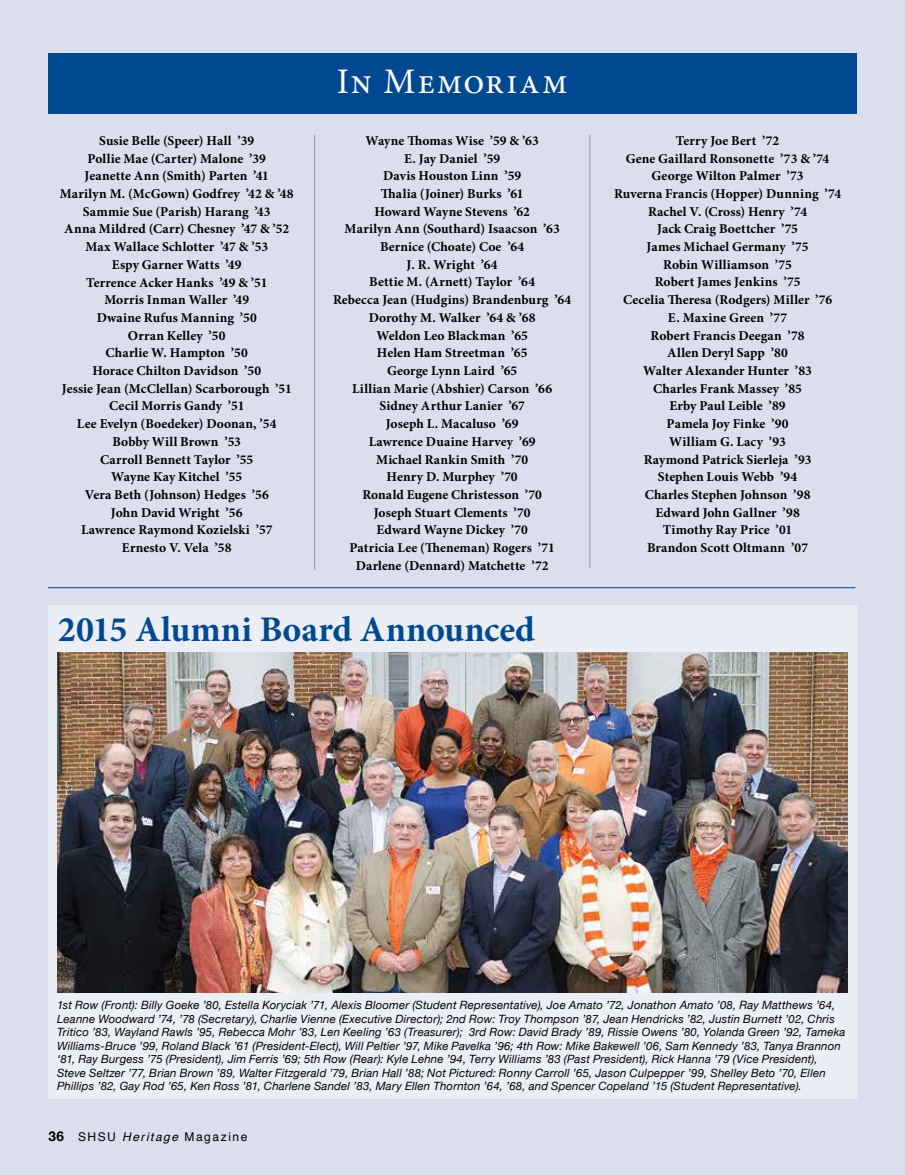
<style>
.page{position:relative;width:905px;height:1175px;background:#fff}
.page>*{position:absolute;margin:0;border:0;box-sizing:border-box;transform-origin:0 0}
.t1{font:700 36px "Minion Pro";letter-spacing:.005em;color:#004990}
.t2{font:36px "Minion Pro";letter-spacing:.055em;color:#fff}
.t3{font:700 13.5px/17.7px "Minion Pro";letter-spacing:.005em;color:#000;text-align:center}
.t4{font:12px "Helvetica";letter-spacing:.13em;color:#000}
.t5{font:italic 11.4px/13.5px "Helvetica Neue";letter-spacing:.015em;color:#000}
.s1{font-family:"Helvetica Neue";font-weight:700;font-size:13.5px}
.s2{font-style:italic}
</style>
<div class="page">
<div style="left:0;top:0;width:904px;height:1174px;background:#dbdeed"></div>
<div style="left:48px;top:53px;width:808px;height:61px;background:#004990"></div>
<hr style="left:48px;top:587px;width:807px;height:1px;background:#004990">
<hr style="left:589px;top:135px;width:1px;height:433px;background:#a7a9ac">
<hr style="left:314px;top:135px;width:1px;height:435px;background:#a7a9ac">
<div style="left:48px;top:605px;width:808px;height:494px;background:#eceef5"></div>
<img style="left:58px;top:652px;width:789px;height:340px">
<h1 class="t2" style="left:337px;top:57px;width:232px">In Memoriam</h1>
<p class="t3" style="left:60px;top:131px;width:235px">Susie Belle (Speer) Hall ’39<br>Pollie Mae (Carter) Malone ’39<br>Jeanette Ann (Smith) Parten ’41<br>Marilyn M. (McGown) Godfrey ’42 &amp; ’48<br>Sammie Sue (Parish) Harang ’43<br>Anna Mildred (Carr) Chesney ’47 &amp; ’52<br>Max Wallace Schlotter ’47 &amp; ’53<br>Espy Garner Watts ’49<br>Terrence Acker Hanks ’49 &amp; ’51<br>Morris Inman Waller ’49<br>Dwaine Rufus Manning ’50<br>Orran Kelley ’50<br>Charlie W. Hampton ’50<br>Horace Chilton Davidson ’50<br>Jessie Jean (McClellan) Scarborough ’51<br>Cecil Morris Gandy ’51<br>Lee Evelyn (Boedeker) Doonan, ’54<br>Bobby Will Brown ’53<br>Carroll Bennett Taylor ’55<br>Wayne Kay Kitchel ’55<br>Vera Beth (Johnson) Hedges ’56<br>John David Wright ’56<br>Lawrence Raymond Kozielski ’57<br>Ernesto V. Vela ’58</p>
<p class="t3" style="left:333px;top:131px;width:240px">Wayne Thomas Wise ’59 &amp; ’63<br>E. Jay Daniel ’59<br>Davis Houston Linn ’59<br>Thalia (Joiner) Burks ’61<br>Howard Wayne Stevens ’62<br>Marilyn Ann (Southard) Isaacson ’63<br>Bernice (Choate) Coe ’64<br>J. R. Wright ’64<br>Bettie M. (Arnett) Taylor ’64<br>Rebecca Jean (Hudgins) Brandenburg ’64<br>Dorothy M. Walker ’64 &amp; ’68<br>Weldon Leo Blackman ’65<br>Helen Ham Streetman ’65<br>George Lynn Laird ’65<br>Lillian Marie (Abshier) Carson ’66<br>Sidney Arthur Lanier ’67<br>Joseph L. Macaluso ’69<br>Lawrence Duaine Harvey ’69<br>Michael Rankin Smith ’70<br>Henry D. Murphey ’70<br>Ronald Eugene Christesson ’70<br>Joseph Stuart Clements ’70<br>Edward Wayne Dickey ’70<br>Patricia Lee (Theneman) Rogers ’71<br>Darlene (Dennard) Matchette ’72</p>
<p class="t3" style="left:614px;top:131px;width:228px">Terry Joe Bert ’72<br>Gene Gaillard Ronsonette ’73 &amp; ’74<br>George Wilton Palmer ’73<br>Ruverna Francis (Hopper) Dunning ’74<br>Rachel V. (Cross) Henry ’74<br>Jack Craig Boettcher ’75<br>James Michael Germany ’75<br>Robin Williamson ’75<br>Robert James Jenkins ’75<br>Cecelia Theresa (Rodgers) Miller ’76<br>E. Maxine Green ’77<br>Robert Francis Deegan ’78<br>Allen Deryl Sapp ’80<br>Walter Alexander Hunter ’83<br>Charles Frank Massey ’85<br>Erby Paul Leible ’89<br>Pamela Joy Finke ’90<br>William G. Lacy ’93<br>Raymond Patrick Sierleja ’93<br>Stephen Louis Webb ’94<br>Charles Stephen Johnson ’98<br>Edward John Gallner ’98<br>Timothy Ray Price ’01<br>Brandon Scott Oltmann ’07</p>
<h1 class="t1" style="left:58px;top:604px;width:478px">2015 Alumni Board Announced</h1>
<p class="t5" style="left:57px;top:999px;width:789px">1st Row (Front): Billy Goeke ’80, Estella Koryciak ’71, Alexis Bloomer (Student Representative), Joe Amato ’72, Jonathon Amato ’08, Ray Matthews ’64, Leanne Woodward ’74, ’78 (Secretary), Charlie Vienne (Executive Director); 2nd Row: Troy Thompson ’87, Jean Hendricks ’82, Justin Burnett ’02, Chris Tritico ’83, Wayland Rawls ’95, Rebecca Mohr ’83, Len Keeling ’63 (Treasurer); 3rd Row: David Brady ’89, Rissie Owens ’80, Yolanda Green ’92, Tameka Williams-Bruce ’99, Roland Black ’61 (President-Elect), Will Peltier ’97, Mike Pavelka ’96; 4th Row: Mike Bakewell ’06, Sam Kennedy ’83, Tanya Brannon ‘81, Ray Burgess ’75 (President), Jim Ferris ’69; 5th Row (Rear): Kyle Lehne ’94, Terry Williams ’83 (Past President), Rick Hanna ’79 (Vice President), Steve Seltzer ’77, Brian Brown ’89, Walter Fitzgerald ’79, Brian Hall ’88; Not Pictured: Ronny Carroll ’65, Jason Culpepper ’99, Shelley Beto ’70, Ellen Phillips ’82, Gay Rod ’65, Ken Ross ’81, Charlene Sandel ’83, Mary Ellen Thornton ’64, ’68, and Spencer Copeland ’15 (Student Representative).</p>
<p class="t4" style="left:49px;top:1127px;width:200px"><span class="s1">36</span> SHSU <span class="s2">Heritage</span> Magazine</p>
</div>
